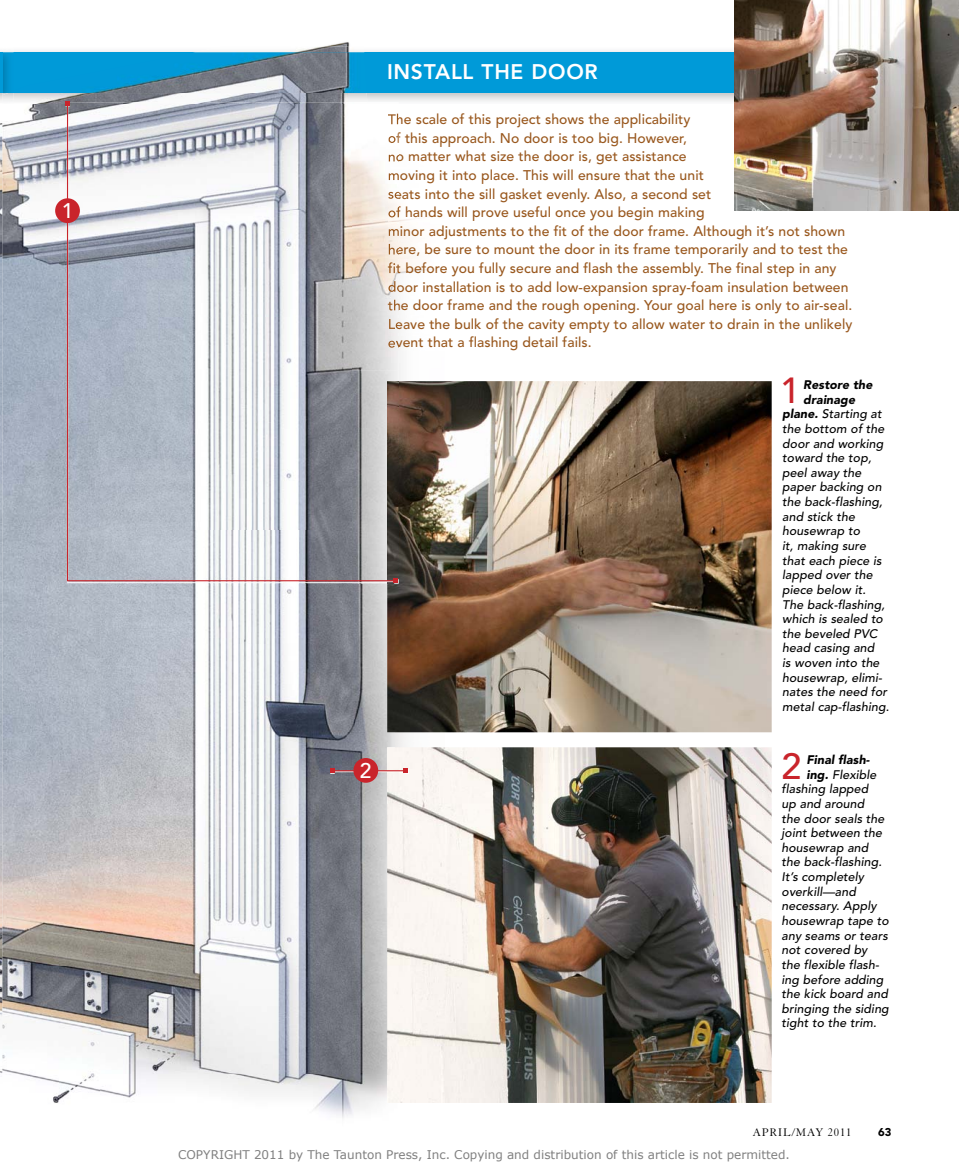
<style>
.page{position:relative;width:959px;height:1175px;background:#fff}
.page>*{position:absolute;margin:0;border:0;box-sizing:border-box;transform-origin:0 0}
.t1{font:500 36px "Avenir LT Std";color:#c9242b}
.t2{font:800 21px "Avenir LT Std";letter-spacing:.035em;color:#fff}
.t3{font:500 21px "Avenir LT Std";color:#fff}
.t4{font:500 13.95px/18.6px "Avenir LT Std";letter-spacing:.005em;color:#99581e}
.t5{font:italic 500 12.3px "Avenir LT Std";letter-spacing:.005em;color:#000}
.t6{font:italic 900 12.3px "Avenir LT Std";letter-spacing:.005em;color:#000}
.t7{font:12px "Verdana";color:#808080}
.t8{font:12px "Granjon LT Std";color:#000}
.t9{font:900 11.25px "Avenir LT Std";color:#000}
.s1{font-weight:900}
</style>
<div class="page">
<div style="left:2px;top:52px;width:748px;height:41px;background:#009ad8"></div>
<img style="left:2px;top:104px;width:98px;height:999px">
<img style="left:100px;top:584px;width:295px;height:220px">
<img style="left:100px;top:804px;width:287px;height:269px">
<img style="left:100px;top:1073px;width:344px;height:45px">
<img style="left:321px;top:42px;width:29px;height:5px">
<img style="left:13px;top:52px;width:354px;height:52px">
<img style="left:192px;top:47px;width:172px;height:5px">
<img style="left:398px;top:206px;width:46px;height:15px">
<img style="left:398px;top:225px;width:33px;height:14px">
<img style="left:398px;top:244px;width:35px;height:14px">
<img style="left:398px;top:262px;width:42px;height:15px">
<img style="left:398px;top:299px;width:12px;height:15px">
<img style="left:398px;top:318px;width:14px;height:15px">
<img style="left:398px;top:337px;width:16px;height:14px">
<img style="left:0;top:123px;width:2px;height:950px">
<img style="left:0;top:51px;width:13px;height:15px">
<svg style="left:0;top:66px;width:13px;height:35px"></svg>
<hr style="left:0;top:52px;width:2px;height:41px;background:#009ad8">
<img style="left:734px;top:0;width:224px;height:211px">
<img style="left:387px;top:747px;width:384px;height:355px">
<img style="left:387px;top:381px;width:384px;height:351px">
<img style="left:334px;top:769px;width:74px;height:4px">
<hr style="left:332px;top:770px;width:73px;height:1px;background:#c9242b">
<svg style="left:403px;top:768px;width:4px;height:5px"></svg>
<svg style="left:330px;top:768px;width:4px;height:5px"></svg>
<img style="left:70px;top:102px;width:297px;height:1px">
<img style="left:396px;top:113px;width:2px;height:12px">
<img style="left:396px;top:133px;width:2px;height:10px">
<img style="left:396px;top:191px;width:2px;height:8px">
<img style="left:396px;top:206px;width:2px;height:15px">
<img style="left:396px;top:225px;width:2px;height:14px">
<img style="left:396px;top:244px;width:2px;height:14px">
<img style="left:396px;top:262px;width:2px;height:15px">
<img style="left:396px;top:281px;width:2px;height:15px">
<img style="left:396px;top:299px;width:2px;height:15px">
<img style="left:396px;top:318px;width:2px;height:15px">
<img style="left:396px;top:337px;width:2px;height:14px">
<img style="left:387px;top:381px;width:11px;height:203px">
<svg style="left:66px;top:103px;width:330px;height:479px"></svg>
<svg style="left:393px;top:578px;width:5px;height:5px"></svg>
<svg style="left:65px;top:102px;width:5px;height:4px"></svg>
<div style="left:353px;top:758px;width:25px;height:24px;background:#c9242b;border-radius:50%"></div>
<div style="left:55px;top:198px;width:25px;height:25px;background:#c9242b;border-radius:50%"></div>
<h2 class="t3" style="left:62px;top:198px;width:13px">1</h2>
<h2 class="t3" style="left:360px;top:758px;width:13px">2</h2>
<h2 class="t2" style="left:387px;top:60px;width:212px">INSTALL THE DOOR</h2>
<p class="t4" style="left:388px;top:110px;width:466px">The scale of this project shows the applicability<br>of this approach. No door is too big. However,<br>no matter what size the door is, get assistance<br>moving it into place. This will ensure that the unit<br>seats into the sill gasket evenly. Also, a second set<br>of hands will prove useful once you begin making<br>minor adjustments to the fit of the door frame. Although it’s not shown here, be sure to mount the door in its frame temporarily and to test the fit before you fully secure and flash the assembly. The final step in any door installation is to add low-expansion spray-foam insulation between the door frame and the rough opening. Your goal here is only to air-seal.<br>Leave the bulk of the cavity empty to allow water to drain in the unlikely event that a flashing detail fails.</p>
<p class="t6" style="left:803px;top:377px;width:71px">Restore the</p>
<p class="t6" style="left:803px;top:392px;width:53px">drainage</p>
<p class="t5" style="left:782px;top:407px;width:101px"><span class="s1">plane.</span> Starting at</p>
<p class="t5" style="left:782px;top:421px;width:104px">the bottom of the</p>
<p class="t5" style="left:782px;top:436px;width:103px">door and working</p>
<p class="t5" style="left:782px;top:451px;width:91px">toward the top,</p>
<p class="t5" style="left:782px;top:465px;width:81px">peel away the</p>
<p class="t5" style="left:782px;top:480px;width:101px">paper backing on</p>
<p class="t5" style="left:782px;top:495px;width:102px">the back-flashing,</p>
<p class="t5" style="left:782px;top:509px;width:74px">and stick the</p>
<p class="t5" style="left:782px;top:524px;width:79px">housewrap to</p>
<p class="t5" style="left:782px;top:538px;width:85px">it, making sure</p>
<p class="t5" style="left:782px;top:553px;width:101px">that each piece is</p>
<p class="t5" style="left:782px;top:568px;width:92px">lapped over the</p>
<p class="t5" style="left:782px;top:582px;width:85px">piece below it.</p>
<p class="t5" style="left:782px;top:597px;width:104px">The back-flashing,</p>
<p class="t5" style="left:782px;top:612px;width:102px">which is sealed to</p>
<p class="t5" style="left:782px;top:626px;width:97px">the beveled PVC</p>
<p class="t5" style="left:782px;top:641px;width:94px">head casing and</p>
<p class="t5" style="left:782px;top:655px;width:99px">is woven into the</p>
<p class="t5" style="left:782px;top:670px;width:101px">housewrap, elimi-</p>
<p class="t5" style="left:782px;top:685px;width:106px">nates the need for</p>
<p class="t5" style="left:782px;top:699px;width:108px">metal cap-flashing.</p>
<h1 class="t1" style="left:780px;top:370px;width:22px">1</h1>
<h1 class="t1" style="left:781px;top:745px;width:22px">2</h1>
<p class="t6" style="left:806px;top:752px;width:65px">Final flash-</p>
<p class="t5" style="left:806px;top:767px;width:71px"><span class="s1">ing.</span> Flexible</p>
<p class="t5" style="left:781px;top:782px;width:88px">flashing lapped</p>
<p class="t5" style="left:781px;top:796px;width:84px">up and around</p>
<p class="t5" style="left:781px;top:811px;width:104px">the door seals the</p>
<p class="t5" style="left:781px;top:826px;width:102px">joint between the</p>
<p class="t5" style="left:781px;top:840px;width:88px">housewrap and</p>
<p class="t5" style="left:781px;top:855px;width:102px">the back-flashing.</p>
<p class="t5" style="left:781px;top:869px;width:85px">It’s completely</p>
<p class="t5" style="left:781px;top:884px;width:76px">overkill—and</p>
<p class="t5" style="left:781px;top:899px;width:97px">necessary. Apply</p>
<p class="t5" style="left:781px;top:913px;width:109px">housewrap tape to</p>
<p class="t5" style="left:781px;top:928px;width:108px">any seams or tears</p>
<p class="t5" style="left:781px;top:943px;width:88px">not covered by</p>
<p class="t5" style="left:781px;top:957px;width:99px">the flexible flash-</p>
<p class="t5" style="left:781px;top:972px;width:103px">ing before adding</p>
<p class="t5" style="left:781px;top:986px;width:108px">the kick board and</p>
<p class="t5" style="left:781px;top:1001px;width:109px">bringing the siding</p>
<p class="t5" style="left:781px;top:1016px;width:96px">tight to the trim.</p>
<p class="t8" style="left:752px;top:1126px;width:101px">APRIL/MAY 2011</p>
<p class="t9" style="left:878px;top:1125px;width:15px">63</p>
<p class="t7" style="left:178px;top:1147px;width:613px">COPYRIGHT 2011 by The Taunton Press, Inc. Copying and distribution of this article is not permitted.</p>
</div>
